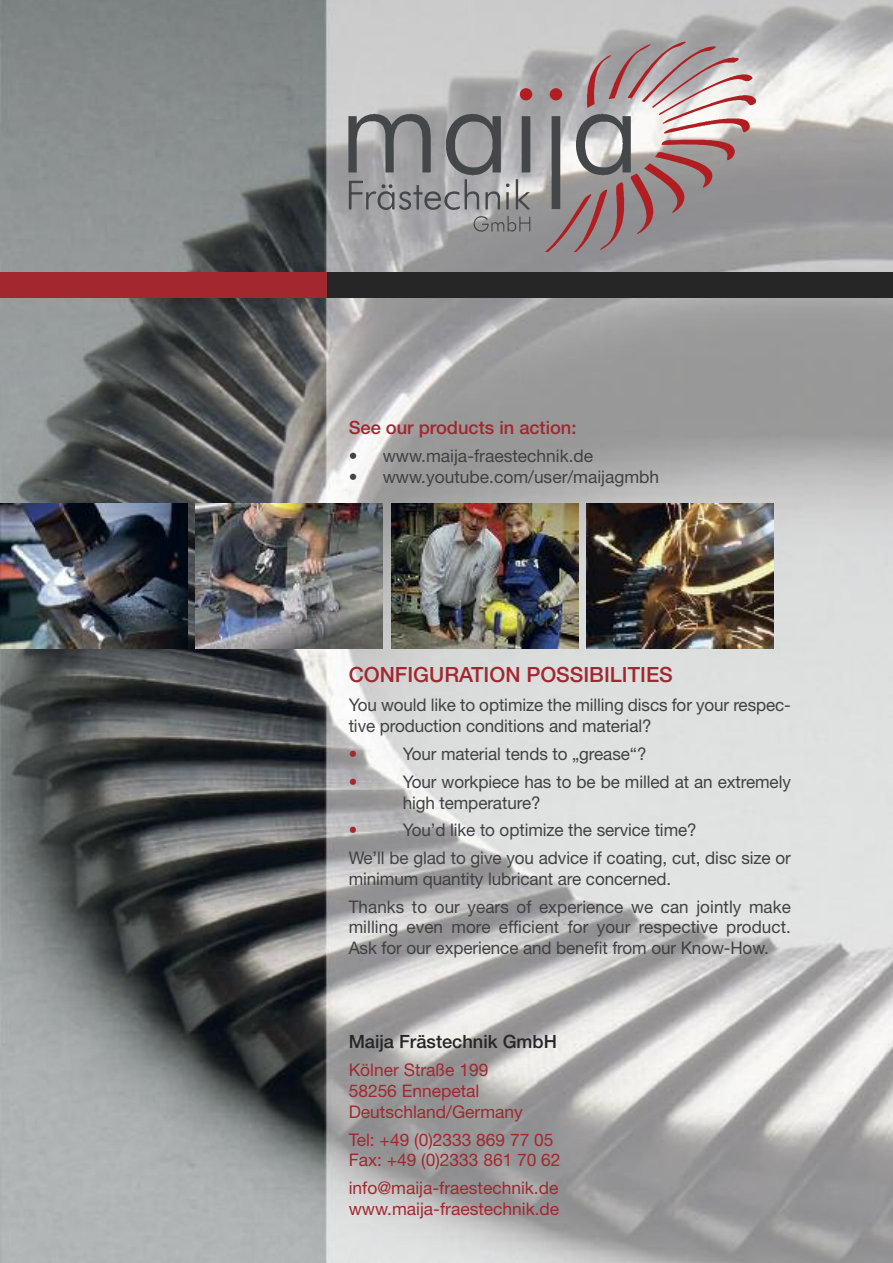
<style>
.page{position:relative;width:893px;height:1263px;background:#fff}
.page>*{position:absolute;margin:0;border:0;box-sizing:border-box;transform-origin:0 0}
.t1{font:500 21px "Helvetica Neue";color:#a2272e}
.t2{font:500 18.3px "Helvetica Neue";color:#a2272e}
.t3{font:500 18.3px "Helvetica Neue";color:#272627}
.t4{font:17.4px/20.9px "Helvetica Neue";letter-spacing:-.005em;color:#404143}
.t5{font:17.4px/20.9px "Helvetica Neue";color:#a2272e}
.t6{font:300 17.4px "Helvetica Neue";color:#a2272e}
</style>
<div class="page">
<img style="left:0;top:0;width:893px;height:1263px">
<div style="left:0;top:272px;width:327px;height:26px;background:#a2272e"></div>
<div style="left:328px;top:272px;width:565px;height:26px;background:#272627"></div>
<svg style="left:348px;top:42px;width:408px;height:209px;background:#a69e9f"></svg>
<img style="left:0;top:504px;width:187px;height:144px">
<img style="left:196px;top:504px;width:187px;height:144px">
<img style="left:391px;top:504px;width:187px;height:144px">
<img style="left:587px;top:504px;width:187px;height:144px">
<p class="t2" style="left:349px;top:421px;width:229px">See our products in action:</p>
<p class="t4" style="left:349px;top:447px;width:246px">• www.maija-fraestechnik.de</p>
<p class="t4" style="left:349px;top:468px;width:312px">• www.youtube.com/user/maijagmbh</p>
<p class="t1" style="left:349px;top:667px;width:326px">CONFIGURATION POSSIBILITIES</p>
<p class="t4" style="left:349px;top:696px;width:444px">You would like to optimize the milling discs for your respec&shy;tive production conditions and material?</p>
<p class="t6" style="left:349px;top:748px;width:10px">•</p>
<p class="t4" style="left:403px;top:745px;width:245px">Your material tends to „grease“?</p>
<p class="t6" style="left:349px;top:775px;width:10px">•</p>
<p class="t4" style="left:403px;top:773px;width:390px">Your workpiece has to be be milled at an extremely high temperature?</p>
<p class="t6" style="left:349px;top:824px;width:10px">•</p>
<p class="t4" style="left:349px;top:818px;width:444px;line-height:27.8px;text-indent:54px">You’d like to optimize the service time?<br>We’ll be glad to give you advice if coating, cut, disc size or</p>
<p class="t4" style="left:349px;top:866px;width:444px;line-height:27.8px">minimum quantity lubricant are concerned.<br>Thanks to our years of experience we can jointly make</p>
<p class="t4" style="left:349px;top:918px;width:444px">milling even more efficient for your respective product.<br>Ask for our experience and benefit from our Know-How.</p>
<p class="t3" style="left:349px;top:1035px;width:210px">Maija Frästechnik GmbH</p>
<p class="t5" style="left:349px;top:1061px;width:176px">Kölner Straße 199<br>58256 Ennepetal<br>Deutschland/Germany</p>
<p class="t5" style="left:349px;top:1131px;width:213px">Tel: +49 (0)2333 869 77 05<br>Fax: +49 (0)2333 861 70 62</p>
<p class="t5" style="left:349px;top:1179px;width:212px">info@maija-fraestechnik.de www.maija-fraestechnik.de</p>
</div>
